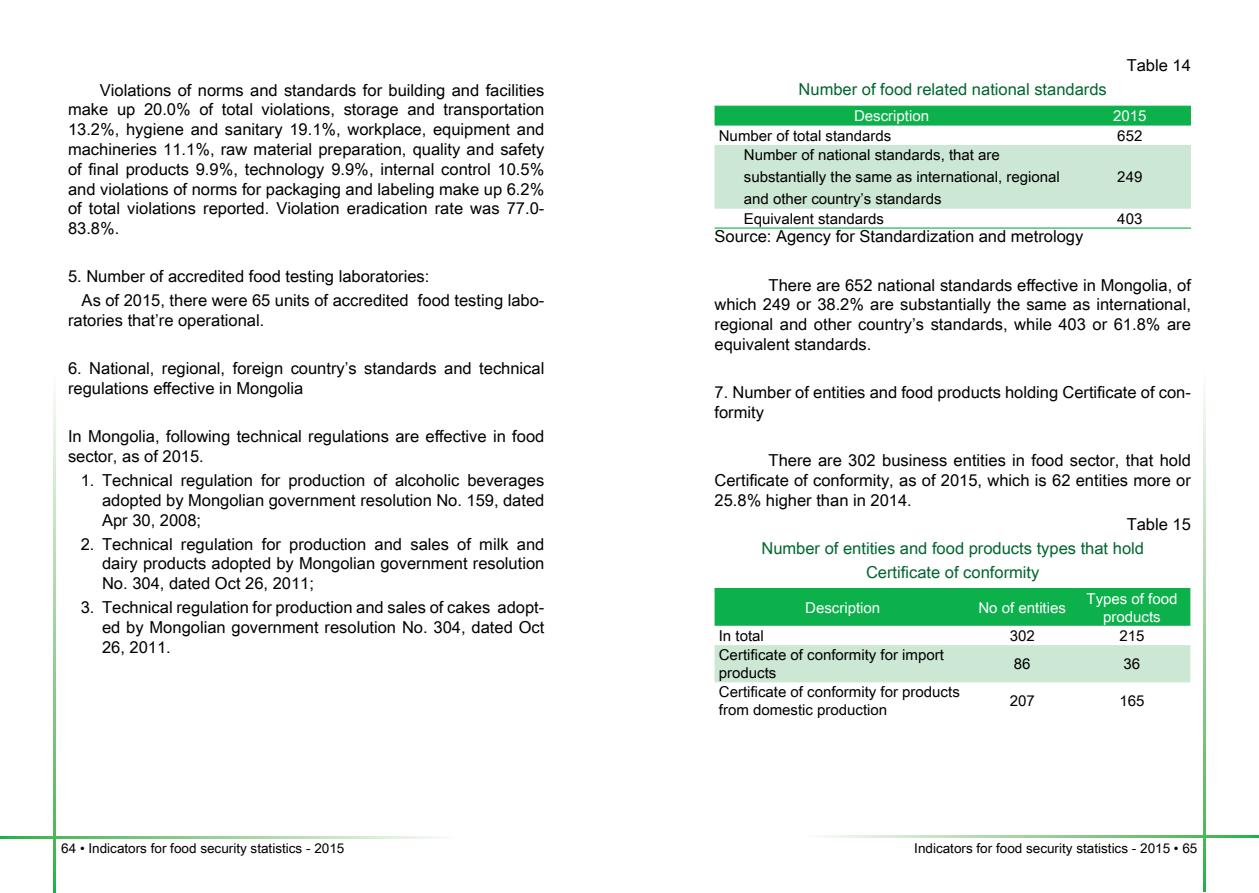
<style>
.page{position:relative;width:1259px;height:893px;background:#fff}
.page>*{position:absolute;margin:0;border:0;box-sizing:border-box;transform-origin:0 0}
.t1{font:16.5px/19.8px "Arial Unicode MS";color:#000;text-align:justify}
.t2{font:16.5px/24px "Arial Unicode MS";color:#00652e;text-align:center}
.t3{font:15px/22.2px "Arial Unicode MS";color:#000}
.t4{font:15px/18px "Arial Unicode MS";color:#fff;text-align:center}
.t5{font:13.5px "Arial Unicode MS";color:#000}
</style>
<div class="page">
<svg style="left:54px;top:390px;width:2px;height:503px"></svg>
<svg style="left:0;top:837px;width:440px;height:2px"></svg>
<svg style="left:1203px;top:389px;width:2px;height:502px"></svg>
<svg style="left:820px;top:835px;width:439px;height:3px"></svg>
<div style="left:714px;top:107px;width:477px;height:19px;background:#0db14b"></div>
<div style="left:714px;top:145px;width:477px;height:64px;background:#cce7d3"></div>
<hr style="left:714px;top:106px;width:354px;height:1px;background:#0db14b">
<hr style="left:1068px;top:106px;width:123px;height:1px;background:#0db14b">
<hr style="left:714px;top:227px;width:354px;height:2px;background:#0db14b">
<hr style="left:1068px;top:227px;width:123px;height:2px;background:#0db14b">
<div style="left:714px;top:589px;width:476px;height:37px;background:#0db14b"></div>
<div style="left:714px;top:645px;width:476px;height:37px;background:#cce7d3"></div>
<hr style="left:714px;top:588px;width:257px;height:1px;background:#0db14b">
<hr style="left:971px;top:588px;width:102px;height:1px;background:#0db14b">
<hr style="left:1073px;top:588px;width:117px;height:1px;background:#0db14b">
<p class="t1" style="left:68px;top:79px;width:478px;text-indent:32px">Violations of norms and standards for building and facilities make up 20.0% of total violations, storage and transportation 13.2%, hygiene and sanitary 19.1%, workplace, equipment and machineries 11.1%, raw material preparation, quality and safety of final products 9.9%, technology 9.9%, internal control 10.5% and violations of norms for packaging and labeling make up 6.2% of total violations reported. Violation eradication rate was 77.0- 83.8%.</p>
<p class="t1" style="left:82px;top:264px;width:464px;line-height:24px;text-indent:-14px">5. Number of accredited food testing laboratories:<br>As of 2015, there were 65 units of accredited food testing labo-</p>
<p class="t1" style="left:68px;top:310px;width:198px">ratories that’re operational.</p>
<p class="t1" style="left:68px;top:358px;width:478px">6. National, regional, foreign country’s standards and technical regulations effective in Mongolia</p>
<p class="t1" style="left:68px;top:426px;width:478px">In Mongolia, following technical regulations are effective in food sector, as of 2015.</p>
<p class="t1" style="left:102px;top:470px;width:444px;text-indent:-21px">1. Technical regulation for production of alcoholic beverages adopted by Mongolian government resolution No. 159, dated Apr 30, 2008;</p>
<p class="t1" style="left:102px;top:534px;width:444px;text-indent:-21px">2. Technical regulation for production and sales of milk and dairy products adopted by Mongolian government resolution No. 304, dated Oct 26, 2011;</p>
<p class="t1" style="left:102px;top:597px;width:444px;text-indent:-21px">3. Technical regulation for production and sales of cakes adopt&shy;ed by Mongolian government resolution No. 304, dated Oct 26, 2011.</p>
<p class="t1" style="left:1126px;top:55px;width:66px">Table 14</p>
<p class="t2" style="left:798px;top:77px;width:310px">Number of food related national standards</p>
<p class="t4" style="left:854px;top:107px;width:77px">Description</p>
<p class="t4" style="left:1113px;top:107px;width:35px">2015</p>
<p class="t3" style="left:719px;top:124px;width:174px">Number of total standards</p>
<p class="t3" style="left:1117px;top:124px;width:27px">652</p>
<p class="t3" style="left:744px;top:143px;width:317px">Number of national standards, that are substantially the same as international, regional and other country’s standards</p>
<p class="t3" style="left:1117px;top:166px;width:27px">249</p>
<p class="t3" style="left:744px;top:207px;width:142px">Equivalent standards</p>
<p class="t3" style="left:1117px;top:207px;width:27px">403</p>
<p class="t1" style="left:714px;top:226px;width:370px">Source: Agency for Standardization and metrology</p>
<p class="t1" style="left:714px;top:274px;width:478px;text-indent:54px">There are 652 national standards effective in Mongolia, of which 249 or 38.2% are substantially the same as international, regional and other country’s standards, while 403 or 61.8% are equivalent standards.</p>
<p class="t1" style="left:714px;top:382px;width:478px">7. Number of entities and food products holding Certificate of con&shy;formity</p>
<p class="t1" style="left:714px;top:450px;width:478px;text-indent:54px">There are 302 business entities in food sector, that hold Certificate of conformity, as of 2015, which is 62 entities more or 25.8% higher than in 2014.</p>
<p class="t1" style="left:1126px;top:513px;width:66px">Table 15</p>
<p class="t2" style="left:761px;top:535px;width:384px">Number of entities and food products types that hold<br>Certificate of conformity</p>
<p class="t4" style="left:805px;top:598px;width:77px">Description</p>
<p class="t4" style="left:978px;top:598px;width:89px">No of entities</p>
<p class="t4" style="left:1086px;top:589px;width:92px">Types of food products</p>
<p class="t3" style="left:719px;top:624px;width:47px">In total</p>
<p class="t3" style="left:1009px;top:624px;width:27px">302</p>
<p class="t3" style="left:1119px;top:624px;width:27px">215</p>
<p class="t3" style="left:719px;top:645px;width:227px;line-height:18px">Certificate of conformity for import products</p>
<p class="t3" style="left:1014px;top:652px;width:18px">86</p>
<p class="t3" style="left:1123px;top:652px;width:18px">36</p>
<p class="t3" style="left:719px;top:683px;width:242px;line-height:18px">Certificate of conformity for products from domestic production</p>
<p class="t3" style="left:1009px;top:690px;width:27px">207</p>
<p class="t3" style="left:1119px;top:690px;width:27px">165</p>
<p class="t5" style="left:61px;top:838px;width:285px">64 • Indicators for food security statistics - 2015</p>
<p class="t5" style="left:914px;top:838px;width:285px">Indicators for food security statistics - 2015 • 65</p>
</div>
